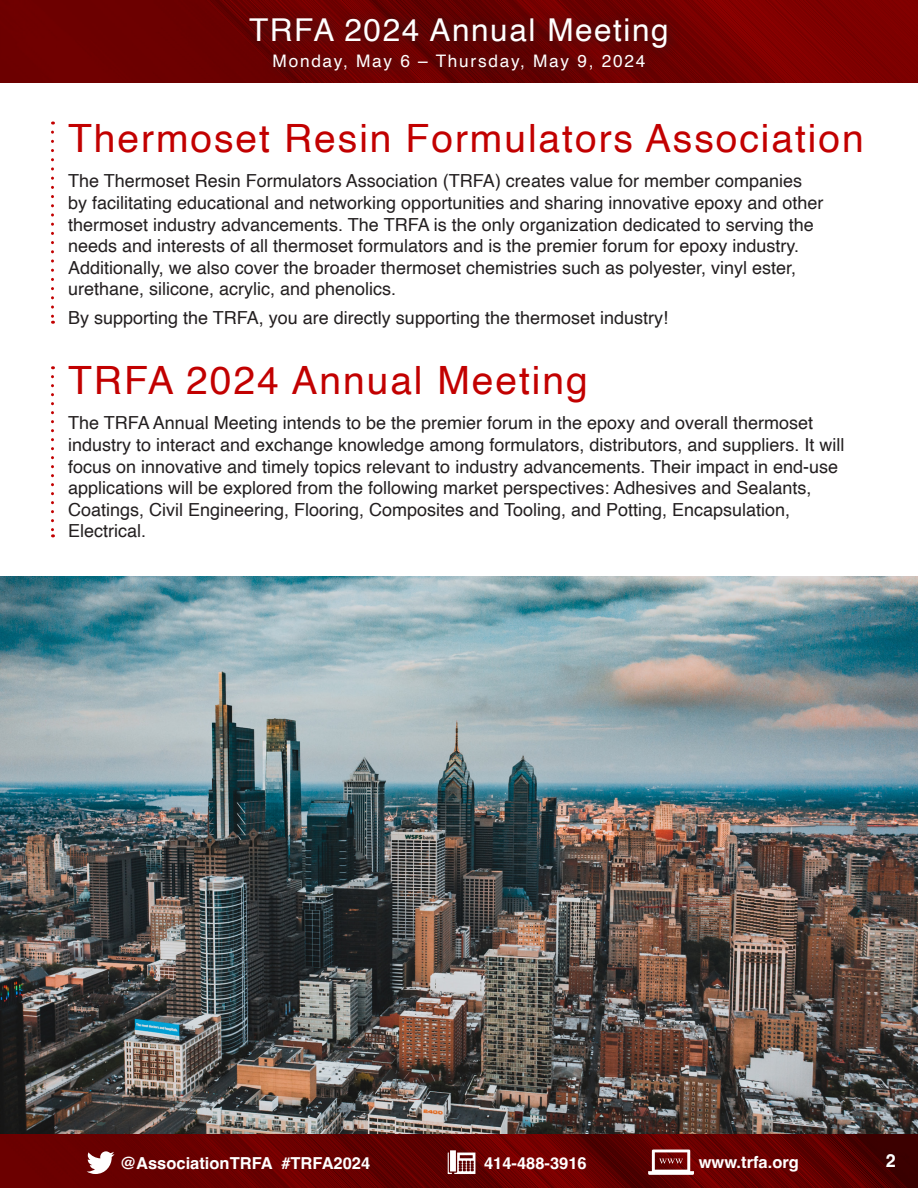
<style>
.page{position:relative;width:918px;height:1188px;background:#fff}
.page>*{position:absolute;margin:0;border:0;box-sizing:border-box;transform-origin:0 0}
.t1{font:39px "Helvetica";letter-spacing:.05em;color:#c20000}
.t2{font:31.5px "Helvetica";letter-spacing:.05em;color:#fff}
.t3{font:18px/21.6px "Helvetica";color:#231f20}
.t4{font:700 18px "Helvetica";color:#fff}
.t5{font:17.25px "Helvetica";letter-spacing:.1em;color:#fff}
.t6{font:700 16.5px "Helvetica";color:#fff}
</style>
<div class="page">
<img style="left:0;top:0;width:918px;height:82px">
<div style="left:238px;top:5px;width:444px;height:58px;background:#231f20;opacity:.75"></div>
<div style="left:261px;top:42px;width:397px;height:43px;background:#231f20;opacity:.75"></div>
<img style="left:0;top:1134px;width:918px;height:54px">
<svg style="left:448px;top:1150px;width:27px;height:24px"></svg>
<svg style="left:648px;top:1150px;width:46px;height:25px"></svg>
<svg style="left:87px;top:1151px;width:28px;height:23px"></svg>
<img style="left:0;top:577px;width:918px;height:557px">
<svg style="left:51px;top:132px;width:3px;height:192px"></svg>
<svg style="left:51px;top:377px;width:3px;height:160px"></svg>
<h2 class="t2" style="left:249px;top:6px;width:421px">TRFA 2024 Annual Meeting</h2>
<p class="t5" style="left:273px;top:48px;width:374px">Monday, May 6 – Thursday, May 9, 2024</p>
<p class="t1" style="left:68px;top:109px;width:797px">Thermoset Resin Formulators Association</p>
<p class="t3" style="left:68px;top:171px;width:757px">The Thermoset Resin Formulators Association (TRFA) creates value for member companies by facilitating educational and networking opportunities and sharing innovative epoxy and other thermoset industry advancements. The TRFA is the only organization dedicated to serving the needs and interests of all thermoset formulators and is the premier forum for epoxy industry.<br>Additionally, we also cover the broader thermoset chemistries such as polyester, vinyl ester, urethane, silicone, acrylic, and phenolics.</p>
<p class="t3" style="left:68px;top:307px;width:601px">By supporting the TRFA, you are directly supporting the thermoset industry!</p>
<p class="t1" style="left:68px;top:351px;width:521px">TRFA 2024 Annual Meeting</p>
<p class="t3" style="left:68px;top:413px;width:778px">The TRFA Annual Meeting intends to be the premier forum in the epoxy and overall thermoset industry to interact and exchange knowledge among formulators, distributors, and suppliers. It will focus on innovative and timely topics relevant to industry advancements. Their impact in end-use applications will be explored from the following market perspectives: Adhesives and Sealants, Coatings, Civil Engineering, Flooring, Composites and Tooling, and Potting, Encapsulation, Electrical.</p>
<p class="t6" style="left:120px;top:1153px;width:252px">@AssociationTRFA #TRFA2024</p>
<p class="t6" style="left:484px;top:1153px;width:104px">414-488-3916</p>
<p class="t6" style="left:699px;top:1153px;width:102px">www.trfa.org</p>
<p class="t4" style="left:886px;top:1150px;width:12px">2</p>
</div>
